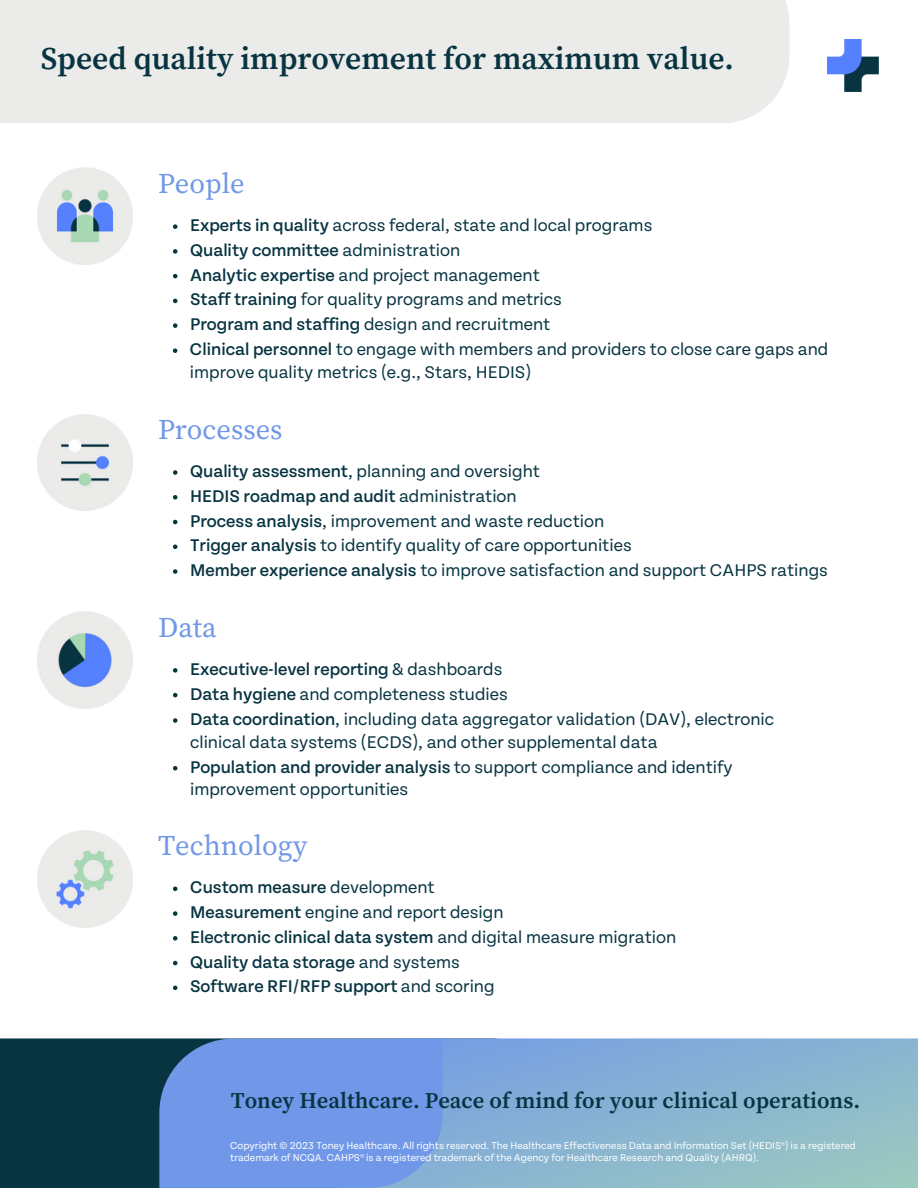
<style>
.page{position:relative;width:918px;height:1188px;background:#fff}
.page>*{position:absolute;margin:0;border:0;box-sizing:border-box;transform-origin:0 0}
.t1{font:600 31.5px "Source Serif Pro";color:#083442}
.t2{font:28.5px "Source Serif Pro";color:#7198e8}
.t3{font:600 22.5px "Source Serif Pro";color:#083442}
.t4{font:18px/22.5px "Tenon";color:#083442}
.t5{font:500 18px "Tenon";color:#083442}
.t6{font:10.5px/12.3px "Tenon";color:#fff}
.s1{font-weight:500}
.s2{font-weight:400}
</style>
<div class="page">
<div style="left:0;top:0;width:789px;height:123px;background:#ebebe9"></div>
<div style="left:0;top:1038px;width:338px;height:150px;background:#083442"></div>
<div style="left:338px;top:1038px;width:580px;height:150px;background:linear-gradient(to bottom,#80a9da,#94bfc8)"></div>
<div style="left:159px;top:1039px;width:284px;height:149px;background:#7198e8"></div>
<img style="left:827px;top:39px;width:51px;height:52px">
<img style="left:37px;top:168px;width:96px;height:97px">
<img style="left:37px;top:612px;width:96px;height:97px">
<img style="left:37px;top:414px;width:96px;height:97px">
<img style="left:37px;top:830px;width:96px;height:97px">
<svg style="left:173px;top:224px;width:4px;height:5px"></svg>
<svg style="left:173px;top:249px;width:4px;height:5px"></svg>
<svg style="left:173px;top:274px;width:4px;height:4px"></svg>
<svg style="left:173px;top:299px;width:4px;height:4px"></svg>
<svg style="left:173px;top:323px;width:4px;height:5px"></svg>
<svg style="left:173px;top:470px;width:4px;height:5px"></svg>
<svg style="left:173px;top:495px;width:4px;height:5px"></svg>
<svg style="left:173px;top:520px;width:4px;height:4px"></svg>
<svg style="left:173px;top:545px;width:4px;height:4px"></svg>
<svg style="left:173px;top:569px;width:4px;height:5px"></svg>
<svg style="left:173px;top:668px;width:4px;height:5px"></svg>
<svg style="left:173px;top:693px;width:4px;height:4px"></svg>
<svg style="left:173px;top:887px;width:4px;height:4px"></svg>
<svg style="left:173px;top:911px;width:4px;height:5px"></svg>
<svg style="left:173px;top:936px;width:4px;height:5px"></svg>
<svg style="left:173px;top:961px;width:4px;height:4px"></svg>
<svg style="left:173px;top:986px;width:4px;height:4px"></svg>
<svg style="left:173px;top:348px;width:4px;height:5px"></svg>
<svg style="left:173px;top:718px;width:4px;height:5px"></svg>
<svg style="left:173px;top:766px;width:4px;height:4px"></svg>
<p class="t1" style="left:41px;top:37px;width:695px">Speed quality improvement for maximum value.</p>
<p class="t2" style="left:158px;top:163px;width:88px">People</p>
<p class="t4" style="left:190px;top:214px;width:464px"><span class="s1">Experts in quality</span> across federal, state and local programs</p>
<p class="t5" style="left:190px;top:241px;width:272px">Quality committee <span class="s2">administration</span></p>
<p class="t4" style="left:190px;top:264px;width:351px"><span class="s1">Analytic expertise</span> and project management</p>
<p class="t4" style="left:190px;top:289px;width:373px"><span class="s1">Staff training</span> for quality programs and metrics</p>
<p class="t4" style="left:190px;top:313px;width:362px"><span class="s1">Program and staffing</span> design and recruitment</p>
<p class="t4" style="left:190px;top:339px;width:640px"><span class="s1">Clinical personnel</span> to engage with members and providers to close care gaps and improve quality metrics (e.g., Stars, HEDIS)</p>
<p class="t2" style="left:158px;top:410px;width:126px">Processes</p>
<p class="t4" style="left:190px;top:460px;width:351px"><span class="s1">Quality assessment</span>, planning and oversight</p>
<p class="t5" style="left:190px;top:487px;width:328px">HEDIS roadmap and audit <span class="s2">administration</span></p>
<p class="t4" style="left:190px;top:510px;width:416px"><span class="s1">Process analysis</span>, improvement and waste reduction</p>
<p class="t4" style="left:190px;top:535px;width:443px"><span class="s1">Trigger analysis</span> to identify quality of care opportunities</p>
<p class="t4" style="left:190px;top:559px;width:639px"><span class="s1">Member experience analysis</span> to improve satisfaction and support CAHPS ratings</p>
<p class="t2" style="left:158px;top:607px;width:60px">Data</p>
<p class="t5" style="left:190px;top:660px;width:314px">Executive-level reporting <span class="s2">&amp; dashboards</span></p>
<p class="t4" style="left:190px;top:683px;width:319px"><span class="s1">Data hygiene</span> and completeness studies</p>
<p class="t4" style="left:190px;top:708px;width:586px"><span class="s1">Data coordination</span>, including data aggregator validation (DAV), electronic clinical data systems (ECDS), and other supplemental data</p>
<p class="t4" style="left:190px;top:756px;width:544px"><span class="s1">Population and provider analysis</span> to support compliance and identify improvement opportunities</p>
<p class="t2" style="left:158px;top:826px;width:151px">Technology</p>
<p class="t5" style="left:190px;top:879px;width:246px">Custom measure <span class="s2">development</span></p>
<p class="t4" style="left:190px;top:901px;width:315px"><span class="s1">Measurement</span> engine and report design</p>
<p class="t5" style="left:190px;top:928px;width:488px">Electronic clinical data system <span class="s2">and digital measure migration</span></p>
<p class="t5" style="left:190px;top:953px;width:271px">Quality data storage <span class="s2">and systems</span></p>
<p class="t5" style="left:190px;top:978px;width:306px">Software RFI/RFP support <span class="s2">and scoring</span></p>
<p class="t3" style="left:231px;top:1084px;width:631px">Toney Healthcare. Peace of mind for your clinical operations.</p>
<p class="t6" style="left:230px;top:1140px;width:627px">Copyright © 2023 Toney Healthcare. All rights reserved. The Healthcare Effectiveness Data and Information Set (HEDIS®) is a registered trademark of NCQA. CAHPS® is a registered trademark of the Agency for Healthcare Research and Quality (AHRQ).</p>
</div>
